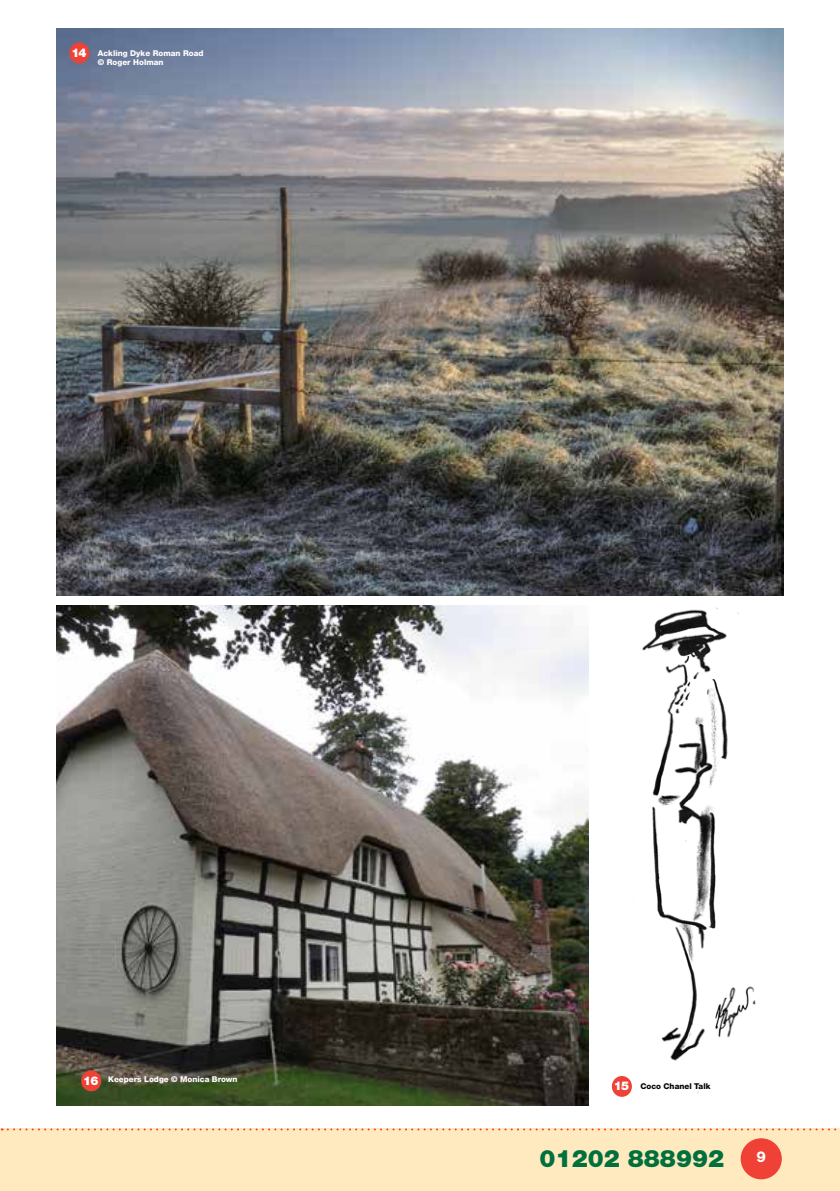
<style>
.page{position:relative;width:840px;height:1191px;background:#fff}
.page>*{position:absolute;margin:0;border:0;box-sizing:border-box;transform-origin:0 0}
.t1{font:900 24px "Helvetica Neue LT";color:#00703c}
.t2{font:800 15px "Helvetica Neue LT";color:#fff}
.t3{font:900 12px "Helvetica Neue LT";color:#fff}
.t4{font:800 8px/9.6px "Helvetica Neue LT";color:#fff}
.t5{font:800 8px "Helvetica Neue LT";color:#000}
.s1{font-weight:900;font-size:12px}
</style>
<div class="page">
<img style="left:57px;top:28px;width:725px;height:567px">
<img style="left:615px;top:607px;width:141px;height:490px">
<img style="left:57px;top:605px;width:531px;height:501px">
<div style="left:69px;top:43px;width:20px;height:20px;background:#ef4135;border-radius:50%"></div>
<div style="left:611px;top:1076px;width:20px;height:20px;background:#ef4135;border-radius:50%"></div>
<div style="left:81px;top:1070px;width:20px;height:21px;background:#ef4135;border-radius:50%"></div>
<div style="left:1px;top:1128px;width:838px;height:63px;background:#ffeac0"></div>
<svg style="left:2px;top:1128px;width:838px;height:2px"></svg>
<div style="left:740px;top:1138px;width:41px;height:41px;background:#ef4135;border-radius:50%"></div>
<h3 class="t3" style="left:71px;top:45px;width:17px">14</h3>
<p class="t4" style="left:98px;top:48px;width:107px">Ackling Dyke Roman Road © Roger Holman</p>
<p class="t4" style="left:83px;top:1074px;width:156px"><span class="s1">16</span> Keepers Lodge © Monica Brown</p>
<h3 class="t3" style="left:613px;top:1079px;width:17px">15</h3>
<p class="t5" style="left:640px;top:1081px;width:71px">Coco Chanel Talk</p>
<h1 class="t1" style="left:539px;top:1144px;width:186px">01202 888992</h1>
<h2 class="t2" style="left:756px;top:1148px;width:11px">9</h2>
</div>
